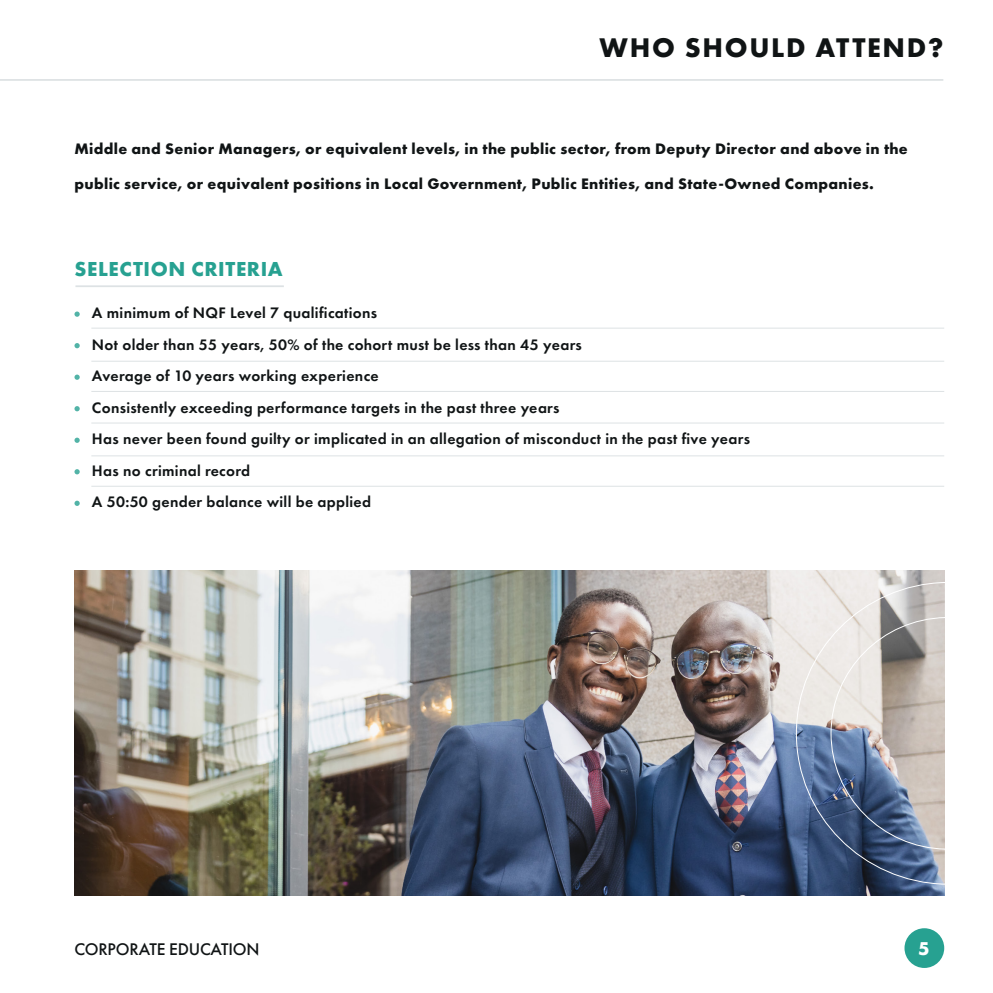
<style>
.page{position:relative;width:993px;height:993px;background:#fff}
.page>*{position:absolute;margin:0;border:0;box-sizing:border-box;transform-origin:0 0}
.t1{font:700 28px "Futura PT";letter-spacing:.06em;color:#101415}
.t2{font:700 21px "Futura PT";letter-spacing:.03em;color:#27a191}
.t3{font:700 19.25px "Futura PT";color:#fff}
.t4{font:500 17.5px "Futura PT";letter-spacing:-.01em;color:#101415}
.t5{font:600 15.75px "Futura PT";letter-spacing:.02em;color:#101415}
.t6{font:700 15.75px "Futura PT";letter-spacing:.02em;color:#101415}
</style>
<div class="page">
<hr style="left:0;top:79px;width:943px;height:2px;background:#dde2e4">
<hr style="left:91px;top:327px;width:852px;height:1px;background:#dde2e4">
<hr style="left:91px;top:360px;width:852px;height:1px;background:#dde2e4">
<hr style="left:91px;top:422px;width:852px;height:1px;background:#dde2e4">
<hr style="left:91px;top:455px;width:852px;height:1px;background:#dde2e4">
<hr style="left:91px;top:485px;width:852px;height:1px;background:#dde2e4">
<hr style="left:91px;top:391px;width:852px;height:1px;background:#dde2e4">
<svg style="left:74px;top:311px;width:6px;height:5px"></svg>
<svg style="left:74px;top:343px;width:6px;height:5px"></svg>
<svg style="left:74px;top:374px;width:6px;height:5px"></svg>
<svg style="left:74px;top:406px;width:6px;height:5px"></svg>
<svg style="left:74px;top:437px;width:6px;height:5px"></svg>
<svg style="left:74px;top:469px;width:6px;height:5px"></svg>
<svg style="left:74px;top:500px;width:6px;height:5px"></svg>
<hr style="left:75px;top:285px;width:209px;height:2px;background:#dde2e4">
<div style="left:904px;top:927px;width:39px;height:40px;background:#27a191;border-radius:50%"></div>
<img style="left:74px;top:570px;width:869px;height:325px">
<svg style="left:795px;top:581px;width:150px;height:303px"></svg>
<p class="t1" style="left:599px;top:30px;width:345px">WHO SHOULD ATTEND?</p>
<p class="t6" style="left:74px;top:138px;width:834px">Middle and Senior Managers, or equivalent levels, in the public sector, from Deputy Director and above in the</p>
<p class="t6" style="left:74px;top:173px;width:800px">public service, or equivalent positions in Local Government, Public Entities, and State-Owned Companies.</p>
<p class="t2" style="left:75px;top:255px;width:210px">SELECTION CRITERIA</p>
<p class="t5" style="left:92px;top:303px;width:286px">A minimum of NQF Level 7 qualifications</p>
<p class="t5" style="left:92px;top:334px;width:491px">Not older than 55 years, 50% of the cohort must be less than 45 years</p>
<p class="t5" style="left:92px;top:366px;width:288px">Average of 10 years working experience</p>
<p class="t5" style="left:92px;top:397px;width:469px">Consistently exceeding performance targets in the past three years</p>
<p class="t5" style="left:92px;top:429px;width:659px">Has never been found guilty or implicated in an allegation of misconduct in the past five years</p>
<p class="t5" style="left:92px;top:460px;width:160px">Has no criminal record</p>
<p class="t5" style="left:92px;top:492px;width:280px">A 50:50 gender balance will be applied</p>
<p class="t4" style="left:74px;top:938px;width:187px">CORPORATE EDUCATION</p>
<p class="t3" style="left:917px;top:935px;width:13px">5</p>
</div>
